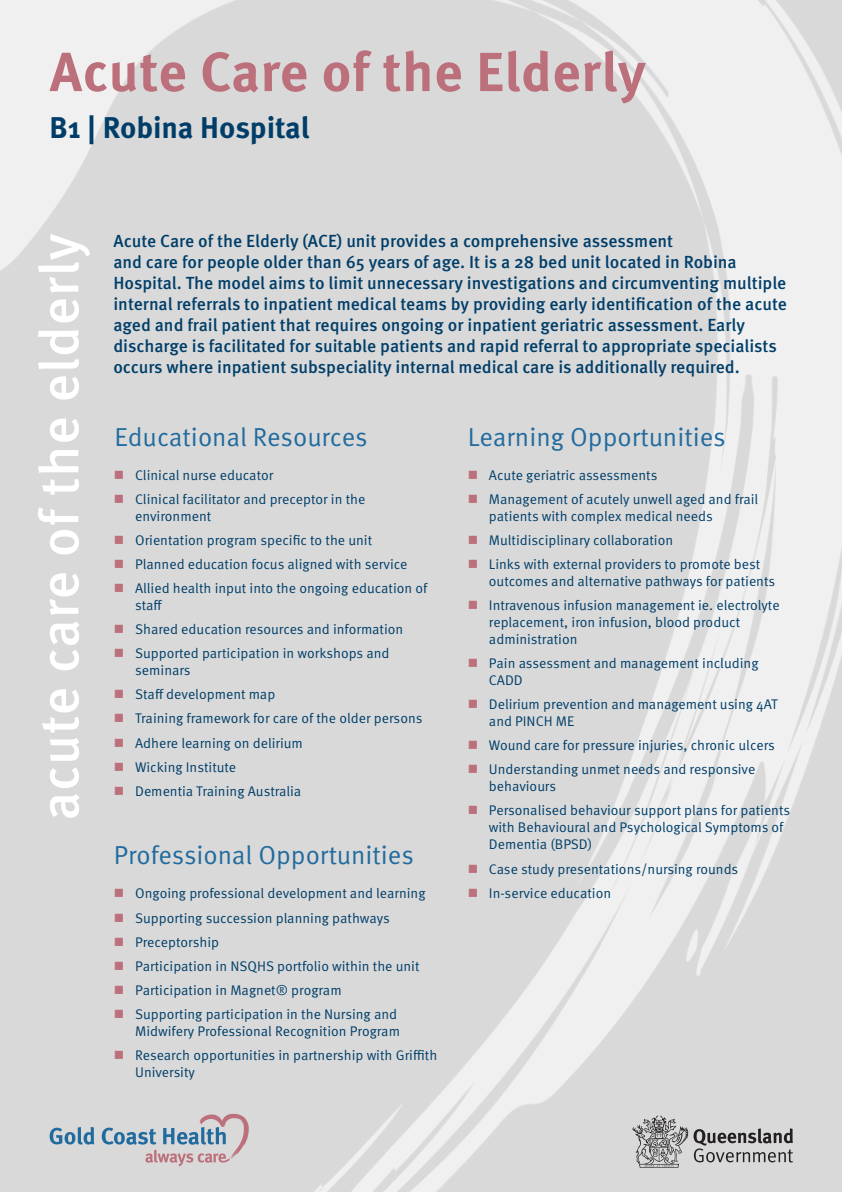
<style>
.page{position:relative;width:842px;height:1192px;background:#fff}
.page>*{position:absolute;margin:0;border:0;box-sizing:border-box;transform-origin:0 0}
.Service-title-SIDE{font:500 55px "Meta Pro";letter-spacing:.01em;color:#fff}
.Service-title{font:700 55px "Meta Pro";letter-spacing:.01em;color:#bc707b}
.Unit-Location{font:700 30px "Meta Pro";letter-spacing:-.005em;color:#003e69}
.Headings{font:26px "Meta Pro Norm";color:#216b9e}
.Intro-Paragraph{font:500 17.5px/21px "Meta Pro";color:#003e69}
.t1{font:14px/17px "Meta Pro Norm";color:#003e69}
</style>
<div class="page">
<img style="left:0;top:0;width:842px;height:1192px">
<svg style="left:632px;top:1115px;width:161px;height:53px;background:#b4b3b3"></svg>
<svg style="left:50px;top:1127px;width:44px;height:18px"></svg>
<svg style="left:102px;top:1113px;width:147px;height:53px;background:#c0c1c8"></svg>
<svg style="left:469px;top:470px;width:8px;height:9px"></svg>
<svg style="left:469px;top:495px;width:8px;height:8px"></svg>
<svg style="left:469px;top:536px;width:8px;height:8px"></svg>
<svg style="left:469px;top:560px;width:8px;height:8px"></svg>
<svg style="left:469px;top:601px;width:8px;height:8px"></svg>
<svg style="left:469px;top:659px;width:8px;height:8px"></svg>
<svg style="left:469px;top:700px;width:8px;height:8px"></svg>
<svg style="left:469px;top:741px;width:8px;height:8px"></svg>
<svg style="left:469px;top:765px;width:8px;height:8px"></svg>
<svg style="left:469px;top:806px;width:8px;height:8px"></svg>
<svg style="left:469px;top:864px;width:8px;height:9px"></svg>
<svg style="left:469px;top:888px;width:8px;height:9px"></svg>
<svg style="left:115px;top:889px;width:8px;height:8px"></svg>
<svg style="left:115px;top:913px;width:8px;height:9px"></svg>
<svg style="left:115px;top:937px;width:8px;height:9px"></svg>
<svg style="left:115px;top:961px;width:8px;height:9px"></svg>
<svg style="left:115px;top:986px;width:8px;height:8px"></svg>
<svg style="left:115px;top:1010px;width:8px;height:8px"></svg>
<svg style="left:115px;top:1051px;width:8px;height:8px"></svg>
<svg style="left:115px;top:470px;width:8px;height:9px"></svg>
<svg style="left:115px;top:495px;width:8px;height:8px"></svg>
<svg style="left:115px;top:536px;width:8px;height:8px"></svg>
<svg style="left:115px;top:560px;width:8px;height:8px"></svg>
<svg style="left:115px;top:584px;width:8px;height:8px"></svg>
<svg style="left:115px;top:625px;width:8px;height:8px"></svg>
<svg style="left:115px;top:649px;width:8px;height:8px"></svg>
<svg style="left:115px;top:690px;width:8px;height:8px"></svg>
<svg style="left:115px;top:714px;width:8px;height:8px"></svg>
<svg style="left:115px;top:738px;width:8px;height:9px"></svg>
<svg style="left:115px;top:762px;width:8px;height:9px"></svg>
<svg style="left:115px;top:786px;width:8px;height:9px"></svg>
<p class="Service-title" style="left:50px;top:29px;width:598px">Acute Care of the Elderly</p>
<p class="Unit-Location" style="left:50px;top:104px;width:261px">B1 | Robina Hospital</p>
<p class="Service-title-SIDE" style="left:17px;top:821px;width:589px;rotate:-90deg">acute care of the elderly</p>
<p class="Intro-Paragraph" style="left:113px;top:229px;width:675px">Acute Care of the Elderly (ACE) unit provides a comprehensive assessment<br>and care for people older than 65 years of age. It is a 28 bed unit located in Robina Hospital. The model aims to limit unnecessary investigations and circumventing multiple internal referrals to inpatient medical teams by providing early identification of the acute aged and frail patient that requires ongoing or inpatient geriatric assessment. Early discharge is facilitated for suitable patients and rapid referral to appropriate specialists occurs where inpatient subspeciality internal medical care is additionally required.</p>
<p class="Headings" style="left:114px;top:418px;width:255px">Educational Resources</p>
<p class="t1" style="left:135px;top:465px;width:140px">Clinical nurse educator</p>
<p class="t1" style="left:135px;top:490px;width:232px">Clinical facilitator and preceptor in the environment</p>
<p class="t1" style="left:135px;top:531px;width:239px">Orientation program specific to the unit</p>
<p class="t1" style="left:135px;top:555px;width:274px">Planned education focus aligned with service</p>
<p class="t1" style="left:135px;top:579px;width:294px">Allied health input into the ongoing education of staff</p>
<p class="t1" style="left:135px;top:620px;width:270px">Shared education resources and information</p>
<p class="t1" style="left:135px;top:644px;width:256px">Supported participation in workshops and seminars</p>
<p class="t1" style="left:135px;top:685px;width:142px">Staff development map</p>
<p class="t1" style="left:135px;top:709px;width:289px">Training framework for care of the older persons</p>
<p class="t1" style="left:135px;top:733px;width:169px">Adhere learning on delirium</p>
<p class="t1" style="left:135px;top:757px;width:103px">Wicking Institute</p>
<p class="t1" style="left:135px;top:781px;width:168px">Dementia Training Australia</p>
<p class="Headings" style="left:114px;top:835px;width:301px">Professional Opportunities</p>
<p class="t1" style="left:135px;top:884px;width:292px">Ongoing professional development and learning</p>
<p class="t1" style="left:135px;top:908px;width:256px">Supporting succession planning pathways</p>
<p class="t1" style="left:135px;top:932px;width:85px">Preceptorship</p>
<p class="t1" style="left:135px;top:956px;width:286px">Participation in NSQHS portfolio within the unit</p>
<p class="t1" style="left:135px;top:981px;width:208px">Participation in Magnet® program</p>
<p class="t1" style="left:135px;top:1005px;width:266px">Supporting participation in the Nursing and<br>Midwifery Professional Recognition Program</p>
<p class="t1" style="left:135px;top:1046px;width:304px">Research opportunities in partnership with Griffith<br>University</p>
<p class="Headings" style="left:468px;top:418px;width:259px">Learning Opportunities</p>
<p class="t1" style="left:489px;top:465px;width:170px">Acute geriatric assessments</p>
<p class="t1" style="left:489px;top:490px;width:271px">Management of acutely unwell aged and frail patients with complex medical needs</p>
<p class="t1" style="left:489px;top:531px;width:186px">Multidisciplinary collaboration</p>
<p class="t1" style="left:489px;top:555px;width:288px">Links with external providers to promote best outcomes and alternative pathways for patients</p>
<p class="t1" style="left:489px;top:596px;width:292px">Intravenous infusion management ie. electrolyte replacement, iron infusion, blood product administration</p>
<p class="t1" style="left:489px;top:654px;width:271px">Pain assessment and management including<br>CADD</p>
<p class="t1" style="left:489px;top:695px;width:290px">Delirium prevention and management using 4AT and PINCH ME</p>
<p class="t1" style="left:489px;top:736px;width:287px">Wound care for pressure injuries, chronic ulcers</p>
<p class="t1" style="left:489px;top:760px;width:268px">Understanding unmet needs and responsive behaviours</p>
<p class="t1" style="left:489px;top:801px;width:303px">Personalised behaviour support plans for patients with Behavioural and Psychological Symptoms of<br>Dementia (BPSD)</p>
<p class="t1" style="left:489px;top:859px;width:251px">Case study presentations/nursing rounds</p>
<p class="t1" style="left:489px;top:883px;width:124px">In-service education</p>
</div>
